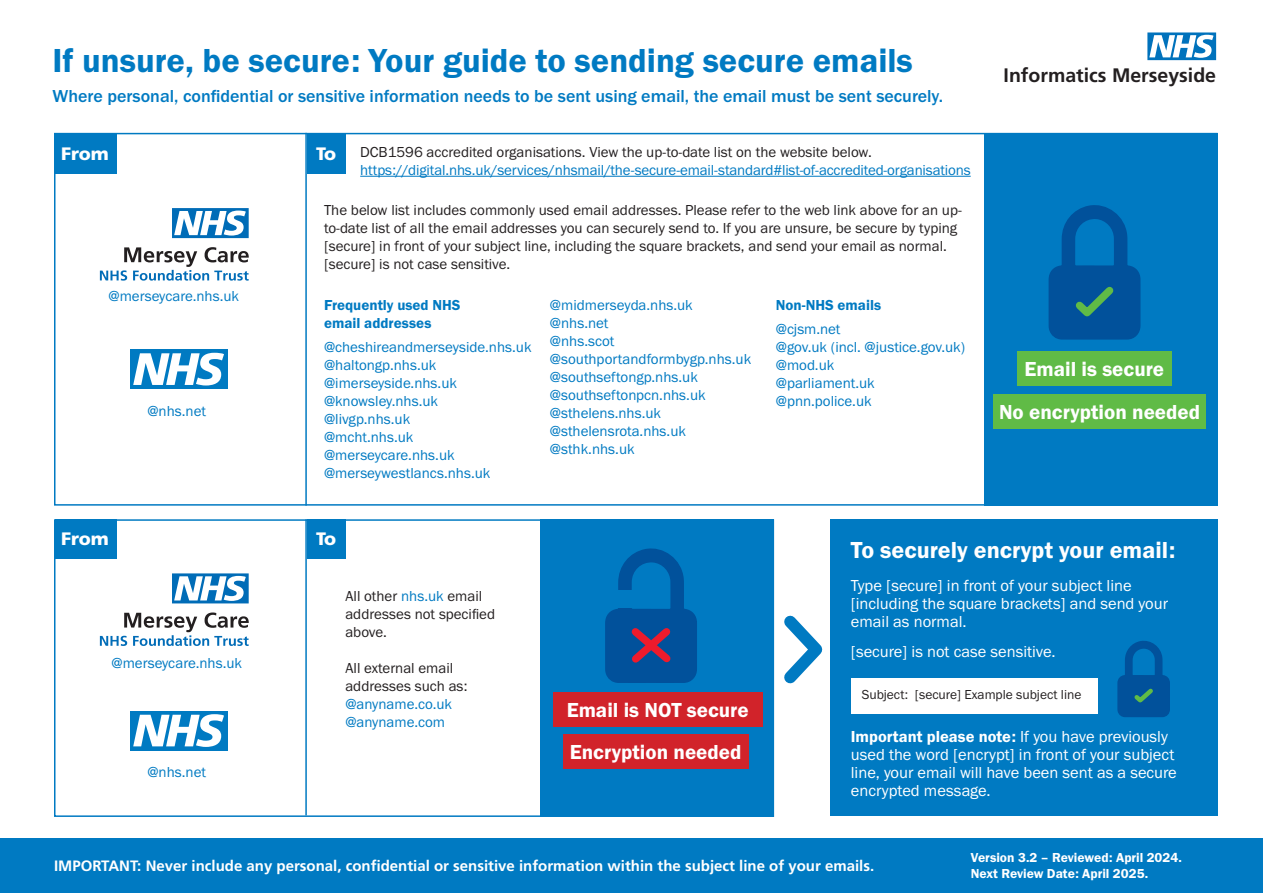
<style>
.page{position:relative;width:1263px;height:893px;background:#fff}
.page>*{position:absolute;margin:0;border:0;box-sizing:border-box;transform-origin:0 0}
.t1{font:34.5px "Franklin Gothic URW Dem";color:#007ac2}
.t2{font:24px "Franklin Gothic URW Dem";color:#fff}
.t3{font:21px "Franklin Gothic URW Dem";color:#fff}
.t4{font:700 19.5px "Frutiger LT Std";color:#231f20}
.t5{font:500 18px "Franklin Gothic URW";color:#007ac2}
.t6{font:900 18px "Frutiger LT Std";letter-spacing:-.01em;color:#fff}
.t7{font:16.5px/18px "Franklin Gothic URW Boo";color:#fff}
.t8{font:15px/18px "Franklin Gothic URW Boo";color:#007ac2}
.t9{font:15px/18px "Franklin Gothic URW Boo";color:#231f20}
.t10{font:700 15px "Frutiger LT Std";color:#fff}
.t11{font:15px/18px "Franklin Gothic URW Dem";color:#007ac2}
.t12{font:13.5px "Franklin Gothic URW Dem";color:#fff}
.t13{font:13.5px "Franklin Gothic URW Boo";color:#231f20}
.s1{color:#007ac2}
.s2{font-family:"Franklin Gothic URW Dem"}
</style>
<div class="page">
<div style="left:54px;top:133px;width:1163px;height:373px;background:#fff;border:2px solid #007ac2"></div>
<div style="left:54px;top:519px;width:720px;height:298px;background:#fff;border:2px solid #007ac2"></div>
<div style="left:830px;top:519px;width:387px;height:297px;background:#007ac2"></div>
<svg style="left:172px;top:208px;width:77px;height:30px"></svg>
<svg style="left:100px;top:247px;width:149px;height:34px"></svg>
<svg style="left:172px;top:573px;width:77px;height:30px"></svg>
<svg style="left:100px;top:612px;width:149px;height:34px"></svg>
<div style="left:56px;top:134px;width:61px;height:40px;background:#007ac2"></div>
<div style="left:56px;top:519px;width:61px;height:40px;background:#007ac2"></div>
<div style="left:307px;top:134px;width:39px;height:40px;background:#007ac2"></div>
<div style="left:307px;top:519px;width:39px;height:40px;background:#007ac2"></div>
<div style="left:130px;top:349px;width:98px;height:40px;background:#007ac2"></div>
<svg style="left:133px;top:353px;width:91px;height:32px"></svg>
<div style="left:130px;top:711px;width:98px;height:39px;background:#007ac2"></div>
<svg style="left:133px;top:714px;width:91px;height:33px"></svg>
<hr style="left:360px;top:176px;width:611px;height:1px;background:#007ac2">
<div style="left:984px;top:133px;width:233px;height:373px;background:#007ac2"></div>
<div style="left:540px;top:519px;width:234px;height:298px;background:#007ac2"></div>
<div style="left:1017px;top:351px;width:155px;height:35px;background:#60bb46"></div>
<div style="left:993px;top:395px;width:213px;height:34px;background:#60bb46"></div>
<div style="left:553px;top:692px;width:210px;height:35px;background:#d1232a"></div>
<div style="left:563px;top:734px;width:185px;height:35px;background:#d1232a"></div>
<svg style="left:1048px;top:205px;width:92px;height:135px"></svg>
<svg style="left:1117px;top:641px;width:53px;height:76px"></svg>
<hr style="left:305px;top:133px;width:2px;height:373px;background:#007ac2">
<hr style="left:305px;top:519px;width:2px;height:296px;background:#007ac2">
<svg style="left:605px;top:548px;width:92px;height:135px"></svg>
<div style="left:588px;top:591px;width:53px;height:17px;background:#007ac2"></div>
<div style="left:0;top:839px;width:1263px;height:54px;background:#007ac2"></div>
<svg style="left:774px;top:605px;width:49px;height:89px"></svg>
<div style="left:851px;top:678px;width:247px;height:36px;background:#fff"></div>
<svg style="left:1147px;top:32px;width:69px;height:28px"></svg>
<p class="t1" style="left:53px;top:39px;width:862px">If unsure, be secure: Your guide to sending secure emails</p>
<p class="t5" style="left:53px;top:85px;width:892px">Where personal, confidential or sensitive information needs to be sent using email, the email must be sent securely.</p>
<p class="t6" style="left:61px;top:143px;width:49px">From</p>
<p class="t8" style="left:109px;top:287px;width:132px">@merseycare.nhs.uk</p>
<p class="t8" style="left:147px;top:401px;width:60px">@nhs.net</p>
<p class="t6" style="left:316px;top:143px;width:22px">To</p>
<p class="t9" style="left:360px;top:142px;width:513px">DCB1596 accredited organisations. View the up-to-date list on the website below.</p>
<p class="t8" style="left:360px;top:160px;width:612px">https://digital.nhs.uk/services/nhsmail/the-secure-email-standard#list-of-accredited-organisations</p>
<p class="t9" style="left:324px;top:201px;width:639px">The below list includes commonly used email addresses. Please refer to the web link above for an up&shy;to-date list of all the email addresses you can securely send to. If you are unsure, be secure by typing [secure] in front of your subject line, including the square brackets, and send your email as normal. [secure] is not case sensitive.</p>
<p class="t11" style="left:324px;top:295px;width:138px">Frequently used NHS email addresses</p>
<p class="t8" style="left:324px;top:337px;width:209px">@cheshireandmerseyside.nhs.uk</p>
<p class="t8" style="left:324px;top:355px;width:114px">@haltongp.nhs.uk</p>
<p class="t8" style="left:324px;top:373px;width:134px">@imerseyside.nhs.uk</p>
<p class="t8" style="left:324px;top:391px;width:116px">@knowsley.nhs.uk</p>
<p class="t8" style="left:324px;top:409px;width:88px">@livgp.nhs.uk</p>
<p class="t8" style="left:324px;top:427px;width:91px">@mcht.nhs.uk</p>
<p class="t8" style="left:324px;top:445px;width:132px">@merseycare.nhs.uk</p>
<p class="t8" style="left:324px;top:463px;width:168px">@merseywestlancs.nhs.uk</p>
<p class="t8" style="left:550px;top:295px;width:144px">@midmerseyda.nhs.uk</p>
<p class="t8" style="left:550px;top:313px;width:60px">@nhs.net</p>
<p class="t8" style="left:550px;top:331px;width:66px">@nhs.scot</p>
<p class="t8" style="left:550px;top:349px;width:203px">@southportandformbygp.nhs.uk</p>
<p class="t8" style="left:550px;top:367px;width:157px">@southseftongp.nhs.uk @southseftonpcn.nhs.uk</p>
<p class="t8" style="left:550px;top:403px;width:113px">@sthelens.nhs.uk</p>
<p class="t8" style="left:550px;top:421px;width:138px">@sthelensrota.nhs.uk</p>
<p class="t8" style="left:550px;top:439px;width:86px">@sthk.nhs.uk</p>
<p class="t11" style="left:776px;top:295px;width:107px">Non-NHS emails</p>
<p class="t8" style="left:776px;top:319px;width:66px">@cjsm.net</p>
<p class="t8" style="left:776px;top:337px;width:191px">@gov.uk (incl. @justice.gov.uk)</p>
<p class="t8" style="left:776px;top:355px;width:60px">@mod.uk</p>
<p class="t8" style="left:776px;top:373px;width:100px">@parliament.uk</p>
<p class="t8" style="left:776px;top:391px;width:97px">@pnn.police.uk</p>
<p class="t4" style="left:1003px;top:64px;width:214px">Informatics Merseyside</p>
<p class="t3" style="left:1024px;top:356px;width:141px">Email is secure</p>
<p class="t3" style="left:999px;top:399px;width:202px">No encryption needed</p>
<p class="t6" style="left:61px;top:528px;width:49px">From</p>
<p class="t8" style="left:111px;top:654px;width:132px">@merseycare.nhs.uk</p>
<p class="t8" style="left:147px;top:763px;width:60px">@nhs.net</p>
<p class="t6" style="left:316px;top:528px;width:22px">To</p>
<p class="t9" style="left:345px;top:587px;width:151px">All other <span class="s1">nhs.uk</span> email addresses not specified above.</p>
<p class="t9" style="left:345px;top:659px;width:124px">All external email addresses such as:</p>
<p class="t8" style="left:345px;top:695px;width:108px">@anyname.co.uk</p>
<p class="t8" style="left:345px;top:713px;width:101px">@anyname.com</p>
<p class="t3" style="left:567px;top:697px;width:183px">Email is NOT secure</p>
<p class="t3" style="left:570px;top:739px;width:173px">Encryption needed</p>
<p class="t2" style="left:851px;top:535px;width:326px">To securely encrypt your email:</p>
<p class="t7" style="left:851px;top:576px;width:319px">Type [secure] in front of your subject line [including the square brackets] and send your email as normal.</p>
<p class="t7" style="left:851px;top:642px;width:206px">[secure] is not case sensitive.</p>
<p class="t13" style="left:862px;top:686px;width:221px">Subject: [secure] Example subject line</p>
<p class="t7" style="left:851px;top:727px;width:327px"><span class="s2">Important please note:</span> If you have previously used the word [encrypt] in front of your subject line, your email will have been sent as a secure encrypted message.</p>
<p class="t10" style="left:54px;top:857px;width:822px">IMPORTANT: Never include any personal, confidential or sensitive information within the subject line of your emails.</p>
<p class="t12" style="left:971px;top:849px;width:213px">Version 3.2 – Reviewed: April 2024.</p>
<p class="t12" style="left:971px;top:865px;width:179px">Next Review Date: April 2025.</p>
</div>
